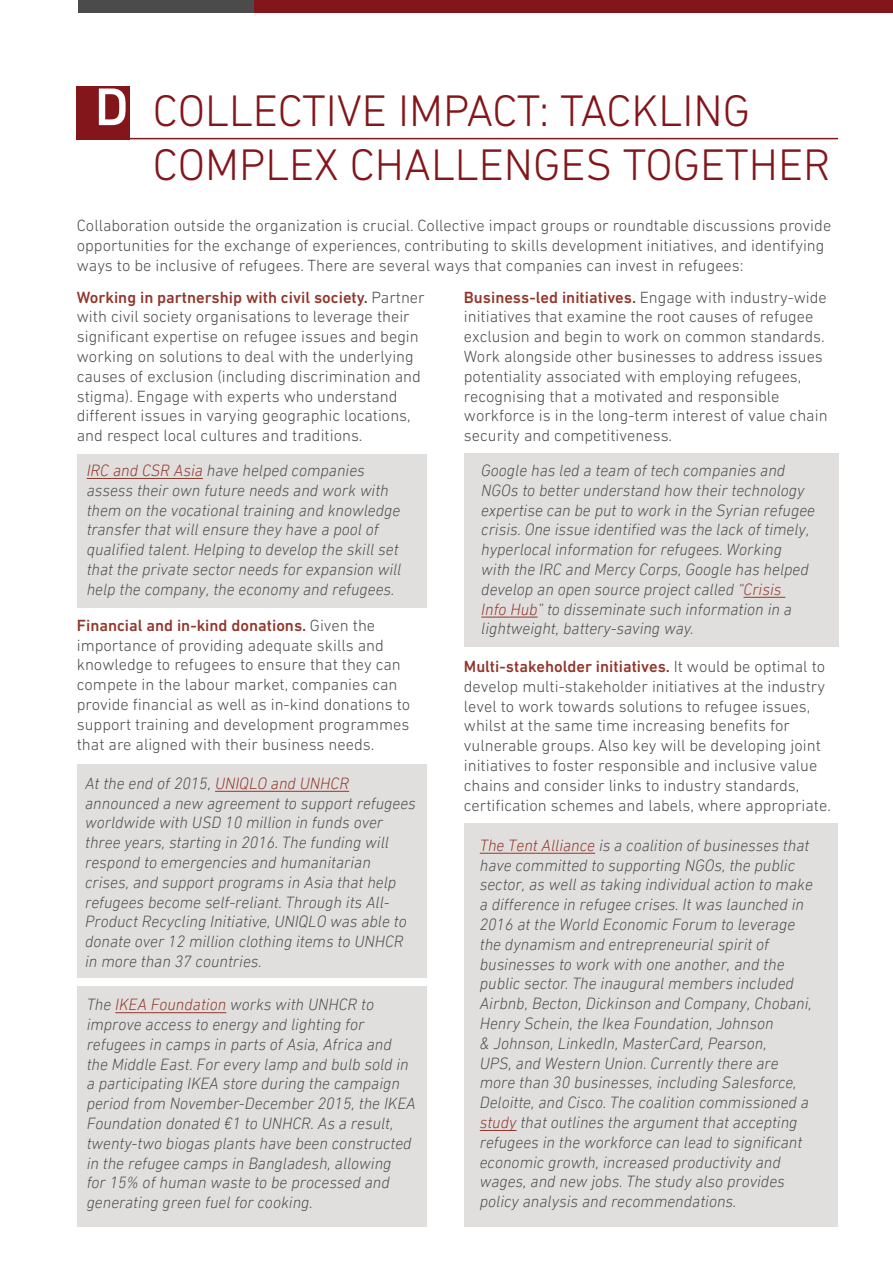
<style>
.page{position:relative;width:893px;height:1263px;background:#fff}
.page>*{position:absolute;margin:0;border:0;box-sizing:border-box;transform-origin:0 0}
.t1{font:300 45px/54px "DIN Next LT Pro";color:#83161a}
.t2{font:italic 300 16.5px/19.8px "DIN Next W06";color:#4d4d4f}
.t3{font:300 16.5px/19.8px "DIN Next LT Pro";color:#4d4d4f}
.s1{font-weight:500;font-size:53.85px;color:#fff}
.s2{font-weight:500;color:#91372c}
.s3{color:#91372c}
</style>
<div class="page">
<div style="left:78px;top:0;width:176px;height:13px;background:#4a4b4a"></div>
<div style="left:254px;top:0;width:639px;height:13px;background:#83161a"></div>
<div style="left:77px;top:86px;width:53px;height:53px;background:#83161a"></div>
<hr style="left:90px;top:138px;width:748px;height:1px;background:#83161a">
<div style="left:77px;top:454px;width:350px;height:153px;background:#e1dfde"></div>
<hr style="left:87px;top:478px;width:116px;height:1px;background:#91372c">
<div style="left:77px;top:765px;width:350px;height:213px;background:#e1dfde"></div>
<div style="left:465px;top:454px;width:374px;height:193px;background:#e1dfde"></div>
<hr style="left:743px;top:597px;width:42px;height:1px;background:#91372c">
<hr style="left:481px;top:617px;width:57px;height:1px;background:#91372c">
<hr style="left:215px;top:791px;width:134px;height:1px;background:#91372c">
<div style="left:77px;top:986px;width:350px;height:240px;background:#e1dfde"></div>
<hr style="left:115px;top:1012px;width:111px;height:1px;background:#91372c">
<div style="left:465px;top:823px;width:373px;height:403px;background:#e1dfde"></div>
<hr style="left:480px;top:853px;width:115px;height:1px;background:#91372c">
<hr style="left:480px;top:1130px;width:37px;height:1px;background:#91372c">
<h1 class="t1" style="left:153px;top:83px;width:680px;text-indent:-58px"><span class="s1">D</span> COLLECTIVE IMPACT: TACKLING<br>COMPLEX CHALLENGES TOGETHER</h1>
<p class="t3" style="left:77px;top:216px;width:756px">Collaboration outside the organization is crucial. Collective impact groups or roundtable discussions provide opportunities for the exchange of experiences, contributing to skills development initiatives, and identifying ways to be inclusive of refugees. There are several ways that companies can invest in refugees:</p>
<p class="t3" style="left:77px;top:287px;width:349px"><span class="s2">Working in partnership with civil society.</span> Partner with civil society organisations to leverage their significant expertise on refugee issues and begin working on solutions to deal with the underlying causes of exclusion (including discrimination and stigma). Engage with experts who understand different issues in varying geographic locations, and respect local cultures and traditions.</p>
<p class="t2" style="left:87px;top:460px;width:316px"><span class="s3">IRC and CSR Asia</span> have helped companies assess their own future needs and work with them on the vocational training and knowledge transfer that will ensure they have a pool of qualified talent. Helping to develop the skill set that the private sector needs for expansion will help the company, the economy and refugees.</p>
<p class="t3" style="left:77px;top:615px;width:335px"><span class="s2">Financial and in-kind donations.</span> Given the importance of providing adequate skills and knowledge to refugees to ensure that they can compete in the labour market, companies can provide financial as well as in-kind donations to support training and development programmes that are aligned with their business needs.</p>
<p class="t3" style="left:464px;top:287px;width:365px"><span class="s2">Business-led initiatives.</span> Engage with industry-wide initiatives that examine the root causes of refugee exclusion and begin to work on common standards.<br>Work alongside other businesses to address issues potentiality associated with employing refugees, recognising that a motivated and responsible workforce is in the long-term interest of value chain security and competitiveness.</p>
<p class="t2" style="left:481px;top:460px;width:335px">Google has led a team of tech companies and NGOs to better understand how their technology expertise can be put to work in the Syrian refugee crisis. One issue identified was the lack of timely, hyperlocal information for refugees. Working<br>with the IRC and Mercy Corps, Google has helped develop an open source project called “<span class="s3">Crisis<br>Info Hub</span>” to disseminate such information in a lightweight, battery-saving way.</p>
<p class="t3" style="left:464px;top:656px;width:369px"><span class="s2">Multi-stakeholder initiatives.</span> It would be optimal to develop multi-stakeholder initiatives at the industry level to work towards solutions to refugee issues, whilst at the same time increasing benefits for vulnerable groups. Also key will be developing joint initiatives to foster responsible and inclusive value chains and consider links to industry standards, certification schemes and labels, where appropriate.</p>
<p class="t2" style="left:480px;top:835px;width:335px"><span class="s3">The Tent Alliance</span> is a coalition of businesses that have committed to supporting NGOs, the public sector, as well as taking individual action to make a difference in refugee crises. It was launched in 2016 at the World Economic Forum to leverage the dynamism and entrepreneurial spirit of businesses to work with one another, and the public sector. The inaugural members included Airbnb, Becton, Dickinson and Company, Chobani, Henry Schein, the Ikea Foundation, Johnson<br>&amp; Johnson, LinkedIn, MasterCard, Pearson,<br>UPS, and Western Union. Currently there are more than 30 businesses, including Salesforce, Deloitte, and Cisco. The coalition commissioned a <span class="s3">study</span> that outlines the argument that accepting refugees in the workforce can lead to significant economic growth, increased productivity and wages, and new jobs. The study also provides policy analysis and recommendations.</p>
<p class="t2" style="left:85px;top:773px;width:332px">At the end of 2015, <span class="s3">UNIQLO and UNHCR </span>announced a new agreement to support refugees worldwide with USD 10 million in funds over three years, starting in 2016. The funding will respond to emergencies and humanitarian crises, and support programs in Asia that help refugees become self-reliant. Through its All-Product Recycling Initiative, UNIQLO was able to donate over 12 million clothing items to UNHCR in more than 37 countries.</p>
<p class="t2" style="left:87px;top:994px;width:330px">The <span class="s3">IKEA Foundation</span> works with UNHCR to improve access to energy and lighting for refugees in camps in parts of Asia, Africa and the Middle East. For every lamp and bulb sold in a participating IKEA store during the campaign period from November-December 2015, the IKEA Foundation donated €1 to UNHCR. As a result, twenty-two biogas plants have been constructed in the refugee camps in Bangladesh, allowing<br>for 15% of human waste to be processed and generating green fuel for cooking.</p>
</div>
